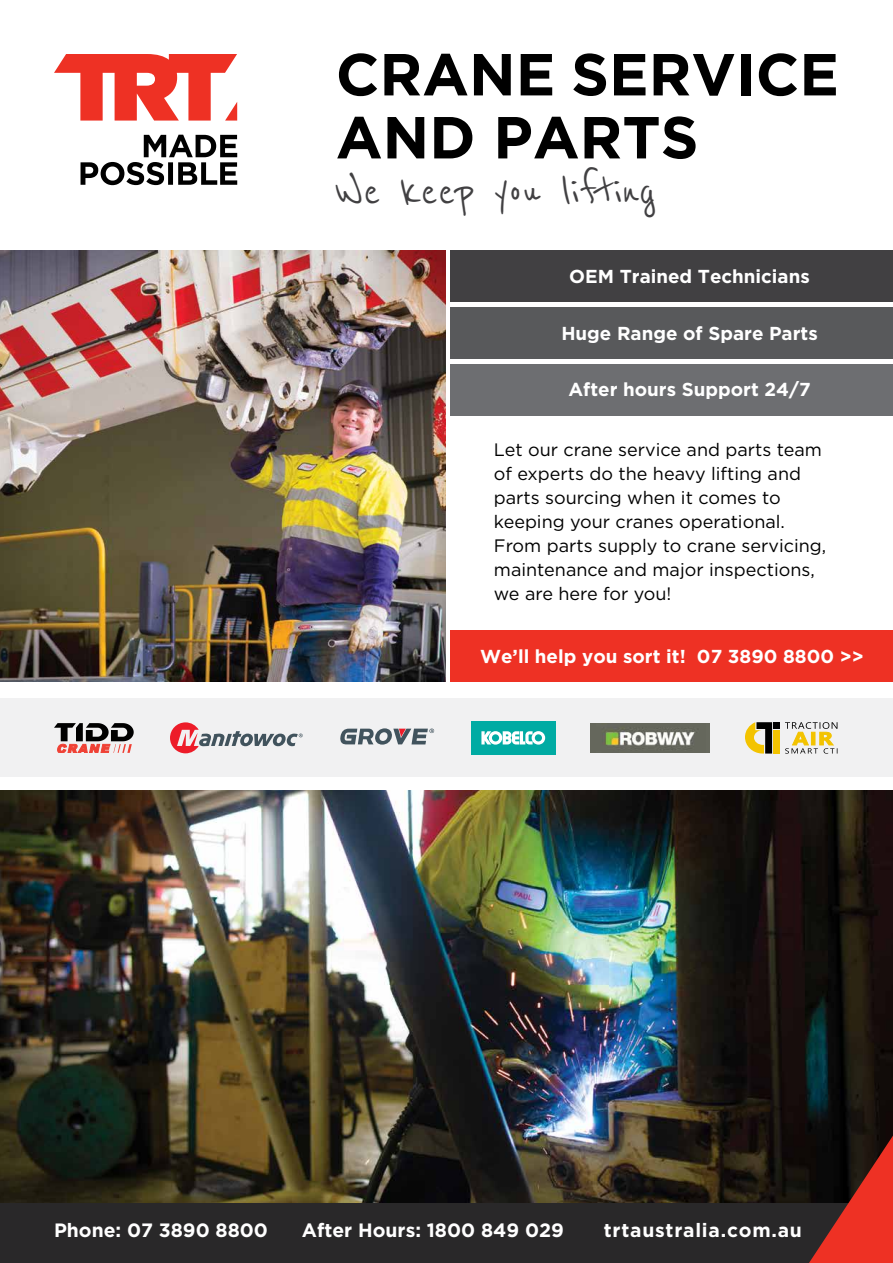
<style>
.page{position:relative;width:893px;height:1263px;background:#fff}
.page>*{position:absolute;margin:0;border:0;box-sizing:border-box;transform-origin:0 0}
.t1{font:700 59.1px/63px "Gotham";color:#000}
.t2{font:49.5px "Reenie Beanie";color:#414042}
.t3{font:700 19.35px "Gotham";color:#fff}
.t4{font:700 19.35px "Gotham";letter-spacing:.04em;color:#fff}
.t5{font:700 18.75px "Gotham";color:#fff}
.t6{font:18px/24px "Gotham";color:#000}
</style>
<div class="page">
<img style="left:0;top:791px;width:893px;height:412px">
<div style="left:0;top:698px;width:893px;height:79px;background:#f1f1f2"></div>
<div style="left:0;top:1203px;width:893px;height:60px;background:#292829"></div>
<img style="left:0;top:251px;width:446px;height:431px">
<div style="left:451px;top:307px;width:442px;height:51px;background:#58595b"></div>
<div style="left:451px;top:364px;width:442px;height:51px;background:#6d6e71"></div>
<div style="left:451px;top:251px;width:442px;height:51px;background:#414042"></div>
<svg style="left:54px;top:723px;width:80px;height:30px"></svg>
<svg style="left:170px;top:722px;width:133px;height:31px"></svg>
<svg style="left:340px;top:728px;width:94px;height:17px"></svg>
<img style="left:590px;top:723px;width:120px;height:30px">
<div style="left:773px;top:730px;width:7px;height:23px;background:#f3c300"></div>
<svg style="left:785px;top:722px;width:52px;height:32px"></svg>
<div style="left:773px;top:722px;width:7px;height:7px;background:#000"></div>
<svg style="left:745px;top:722px;width:27px;height:31px"></svg>
<div style="left:471px;top:721px;width:84px;height:34px;background:#00aba3"></div>
<svg style="left:481px;top:731px;width:64px;height:14px"></svg>
<svg style="left:54px;top:54px;width:183px;height:67px"></svg>
<svg style="left:81px;top:135px;width:156px;height:50px"></svg>
<div style="left:451px;top:631px;width:442px;height:51px;background:#ee3124"></div>
<svg style="left:809px;top:1135px;width:84px;height:128px;background:#7f211a"></svg>
<h1 class="t1" style="left:336px;top:41px;width:505px">CRANE SERVICE<br>AND PARTS</h1>
<h2 class="t2" style="left:336px;top:163px;width:322px">We keep you lifting</h2>
<p class="t5" style="left:569px;top:265px;width:242px">OEM Trained Technicians</p>
<p class="t5" style="left:561px;top:322px;width:258px">Huge Range of Spare Parts</p>
<p class="t5" style="left:568px;top:379px;width:244px">After hours Support 24/7</p>
<p class="t6" style="left:494px;top:437px;width:334px">Let our crane service and parts team of experts do the heavy lifting and parts sourcing when it comes to keeping your cranes operational.<br>From parts supply to crane servicing, maintenance and major inspections, we are here for you!</p>
<p class="t5" style="left:480px;top:645px;width:385px">We’ll help you sort it! 07 3890 8800 &gt;&gt;</p>
<p class="t3" style="left:302px;top:1219px;width:263px">After Hours: 1800 849 029</p>
<p class="t3" style="left:54px;top:1219px;width:215px">Phone: 07 3890 8800</p>
<p class="t4" style="left:604px;top:1219px;width:200px">trtaustralia.com.au</p>
</div>
